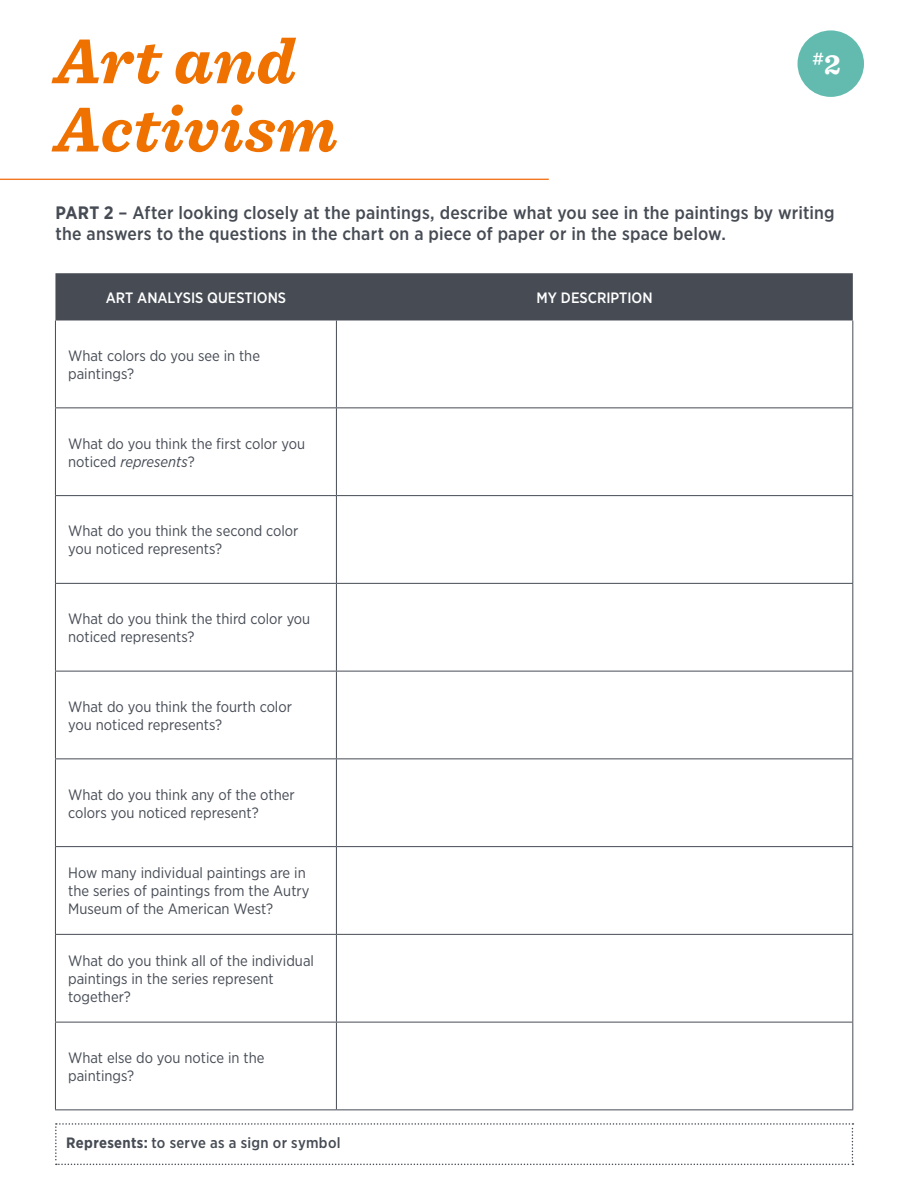
<style>
.page{position:relative;width:918px;height:1188px;background:#fff}
.page>*{position:absolute;margin:0;border:0;box-sizing:border-box;transform-origin:0 0}
._1_1_Header{font:italic 700 66px "Sentinel";letter-spacing:.005em;color:#ef7100}
._1_1_Header-2{font:500 18px/21px "Gotham Narrow";letter-spacing:.01em;color:#464b54}
._1_1_Header-3{font:700 16.95px "Sentinel";color:#fff}
.t1{font:15px/18px "Gotham Narrow";color:#464b54}
._1_1_Header-4{font:500 15px "Gotham Narrow";letter-spacing:.02em;color:#464b54}
.t2{font:500 15px "Gotham Narrow";color:#fff}
.s1{font-size:29.1px}
.s2{font-weight:700}
.s3{font-style:italic}
</style>
<div class="page">
<svg style="left:0;top:178px;width:549px;height:2px"></svg>
<div style="left:55px;top:273px;width:798px;height:47px;background:#464b54"></div>
<hr style="left:55px;top:320px;width:1px;height:87px;background:#464b54">
<hr style="left:852px;top:320px;width:1px;height:87px;background:#464b54">
<hr style="left:55px;top:408px;width:1px;height:87px;background:#464b54">
<hr style="left:852px;top:408px;width:1px;height:87px;background:#464b54">
<hr style="left:55px;top:496px;width:1px;height:87px;background:#464b54">
<hr style="left:852px;top:496px;width:1px;height:87px;background:#464b54">
<hr style="left:55px;top:584px;width:1px;height:87px;background:#464b54">
<hr style="left:852px;top:584px;width:1px;height:87px;background:#464b54">
<hr style="left:55px;top:671px;width:1px;height:87px;background:#464b54">
<hr style="left:852px;top:671px;width:1px;height:87px;background:#464b54">
<hr style="left:55px;top:759px;width:1px;height:87px;background:#464b54">
<hr style="left:852px;top:759px;width:1px;height:87px;background:#464b54">
<hr style="left:55px;top:847px;width:1px;height:87px;background:#464b54">
<hr style="left:852px;top:847px;width:1px;height:87px;background:#464b54">
<hr style="left:55px;top:935px;width:1px;height:87px;background:#464b54">
<hr style="left:852px;top:935px;width:1px;height:87px;background:#464b54">
<hr style="left:55px;top:1022px;width:1px;height:87px;background:#464b54">
<hr style="left:852px;top:1022px;width:1px;height:87px;background:#464b54">
<hr style="left:336px;top:320px;width:1px;height:87px;background:#464b54">
<hr style="left:55px;top:407px;width:281px;height:1px;background:#464b54">
<hr style="left:336px;top:407px;width:517px;height:1px;background:#464b54">
<hr style="left:336px;top:408px;width:1px;height:87px;background:#464b54">
<hr style="left:55px;top:495px;width:281px;height:1px;background:#464b54">
<hr style="left:336px;top:495px;width:517px;height:1px;background:#464b54">
<hr style="left:336px;top:496px;width:1px;height:87px;background:#464b54">
<hr style="left:55px;top:583px;width:281px;height:1px;background:#464b54">
<hr style="left:336px;top:583px;width:517px;height:1px;background:#464b54">
<hr style="left:336px;top:584px;width:1px;height:87px;background:#464b54">
<hr style="left:55px;top:671px;width:281px;height:1px;background:#464b54">
<hr style="left:336px;top:671px;width:517px;height:1px;background:#464b54">
<hr style="left:336px;top:671px;width:1px;height:87px;background:#464b54">
<hr style="left:55px;top:758px;width:281px;height:1px;background:#464b54">
<hr style="left:336px;top:758px;width:517px;height:1px;background:#464b54">
<hr style="left:336px;top:759px;width:1px;height:87px;background:#464b54">
<hr style="left:55px;top:846px;width:281px;height:1px;background:#464b54">
<hr style="left:336px;top:846px;width:517px;height:1px;background:#464b54">
<hr style="left:336px;top:847px;width:1px;height:87px;background:#464b54">
<hr style="left:55px;top:934px;width:281px;height:1px;background:#464b54">
<hr style="left:336px;top:934px;width:517px;height:1px;background:#464b54">
<hr style="left:336px;top:935px;width:1px;height:87px;background:#464b54">
<hr style="left:55px;top:1022px;width:281px;height:1px;background:#464b54">
<hr style="left:336px;top:1022px;width:517px;height:1px;background:#464b54">
<hr style="left:336px;top:1022px;width:1px;height:87px;background:#464b54">
<hr style="left:55px;top:1109px;width:281px;height:1px;background:#464b54">
<hr style="left:336px;top:1109px;width:517px;height:1px;background:#464b54">
<svg style="left:55px;top:1123px;width:798px;height:42px"></svg>
<div style="left:798px;top:30px;width:66px;height:67px;background:#63bbb0;border-radius:50%"></div>
<p class="_1_1_Header" style="left:55px;top:9px;width:242px">Art and</p>
<p class="_1_1_Header" style="left:55px;top:77px;width:284px">Activism</p>
<p class="_1_1_Header-3" style="left:812px;top:45px;width:30px">#<span class="s1">2</span></p>
<p class="_1_1_Header-2" style="left:56px;top:202px;width:781px"><span class="s2">PART 2</span> – After looking closely at the paintings, describe what you see in the paintings by writing the answers to the questions in the chart on a piece of paper or in the space below.</p>
<p class="t2" style="left:106px;top:288px;width:182px">ART ANALYSIS QUESTIONS</p>
<p class="t2" style="left:537px;top:288px;width:118px">MY DESCRIPTION</p>
<p class="t1" style="left:68px;top:346px;width:193px">What colors do you see in the paintings?</p>
<p class="t1" style="left:68px;top:434px;width:238px">What do you think the first color you noticed <span class="s3">represents</span>?</p>
<p class="t1" style="left:68px;top:522px;width:232px">What do you think the second color you noticed represents?</p>
<p class="t1" style="left:68px;top:610px;width:244px">What do you think the third color you noticed represents?</p>
<p class="t1" style="left:68px;top:697px;width:225px">What do you think the fourth color you noticed represents?</p>
<p class="t1" style="left:68px;top:785px;width:228px">What do you think any of the other colors you noticed represent?</p>
<p class="t1" style="left:68px;top:864px;width:243px">How many individual paintings are in the series of paintings from the Autry<br>Museum of the American West?</p>
<p class="t1" style="left:68px;top:952px;width:247px">What do you think all of the individual paintings in the series represent together?</p>
<p class="t1" style="left:68px;top:1048px;width:198px">What else do you notice in the paintings?</p>
<p class="_1_1_Header-4" style="left:66px;top:1133px;width:276px"><span class="s2">Represents:</span> to serve as a sign or symbol</p>
</div>
